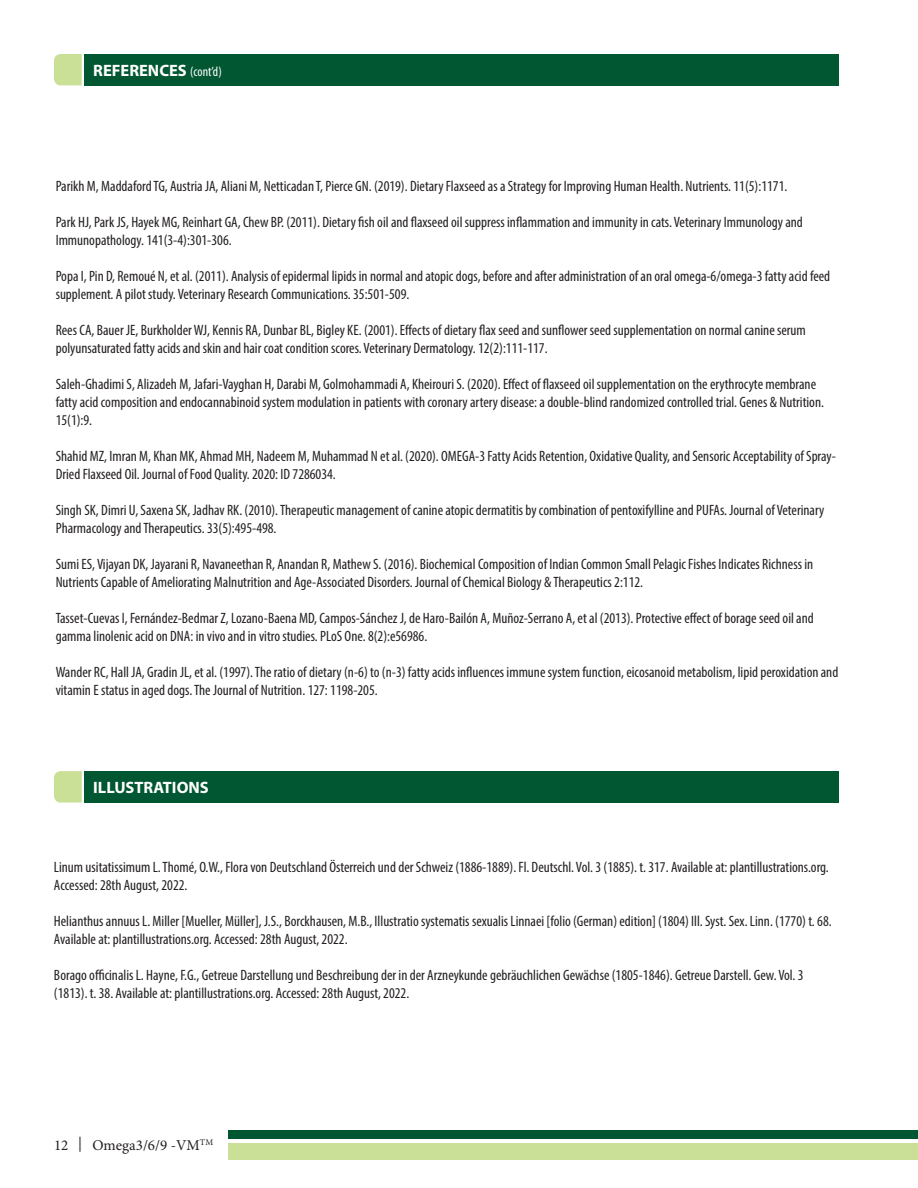
<style>
.page{position:relative;width:918px;height:1188px;background:#fff}
.page>*{position:absolute;margin:0;border:0;box-sizing:border-box;transform-origin:0 0}
.t1{font:700 16.5px "Myriad Pro";color:#fff}
.t2{font:condensed 15px/18px "Myriad Pro";color:#231f20}
.t3{font:15px "Minion Pro";color:#231f20}
.s1{font-weight:400;font-stretch:condensed;font-size:13.5px}
</style>
<div class="page">
<div style="left:228px;top:1130px;width:690px;height:9px;background:#015732"></div>
<div style="left:228px;top:1143px;width:690px;height:16px;background:#cae097"></div>
<div style="left:84px;top:54px;width:755px;height:31px;background:#015732"></div>
<svg style="left:54px;top:54px;width:28px;height:31px"></svg>
<div style="left:84px;top:771px;width:755px;height:32px;background:#015732"></div>
<svg style="left:54px;top:771px;width:28px;height:32px"></svg>
<p class="t1" style="left:93px;top:60px;width:130px">REFERENCES <span class="s1">(cont’d)</span></p>
<p class="t2" style="left:56px;top:177px;width:733px">Parikh M, Maddaford TG, Austria JA, Aliani M, Netticadan T, Pierce GN. (2019). Dietary Flaxseed as a Strategy for Improving Human Health. Nutrients. 11(5):1171.</p>
<p class="t2" style="left:56px;top:213px;width:749px">Park HJ, Park JS, Hayek MG, Reinhart GA, Chew BP. (2011). Dietary fish oil and flaxseed oil suppress inflammation and immunity in cats. Veterinary Immunology and<br>Immunopathology. 141(3-4):301-306.</p>
<p class="t2" style="left:56px;top:267px;width:776px">Popa I, Pin D, Remoué N, et al. (2011). Analysis of epidermal lipids in normal and atopic dogs, before and after administration of an oral omega-6/omega-3 fatty acid feed supplement. A pilot study. Veterinary Research Communications. 35:501-509.</p>
<p class="t2" style="left:56px;top:321px;width:752px">Rees CA, Bauer JE, Burkholder WJ, Kennis RA, Dunbar BL, Bigley KE. (2001). Effects of dietary flax seed and sunflower seed supplementation on normal canine serum polyunsaturated fatty acids and skin and hair coat condition scores. Veterinary Dermatology. 12(2):111-117.</p>
<p class="t2" style="left:56px;top:375px;width:770px">Saleh-Ghadimi S, Alizadeh M, Jafari-Vayghan H, Darabi M, Golmohammadi A, Kheirouri S. (2020). Effect of flaxseed oil supplementation on the erythrocyte membrane fatty acid composition and endocannabinoid system modulation in patients with coronary artery disease: a double-blind randomized controlled trial. Genes &amp; Nutrition.<br>15(1):9.</p>
<p class="t2" style="left:56px;top:447px;width:782px">Shahid MZ, Imran M, Khan MK, Ahmad MH, Nadeem M, Muhammad N et al. (2020). OMEGA-3 Fatty Acids Retention, Oxidative Quality, and Sensoric Acceptability of Spray-<br>Dried Flaxseed Oil. Journal of Food Quality. 2020: ID 7286034.</p>
<p class="t2" style="left:56px;top:501px;width:770px">Singh SK, Dimri U, Saxena SK, Jadhav RK. (2010). Therapeutic management of canine atopic dermatitis by combination of pentoxifylline and PUFAs. Journal of Veterinary<br>Pharmacology and Therapeutics. 33(5):495-498.</p>
<p class="t2" style="left:56px;top:555px;width:759px">Sumi ES, Vijayan DK, Jayarani R, Navaneethan R, Anandan R, Mathew S. (2016). Biochemical Composition of Indian Common Small Pelagic Fishes Indicates Richness in<br>Nutrients Capable of Ameliorating Malnutrition and Age-Associated Disorders. Journal of Chemical Biology &amp; Therapeutics 2:112.</p>
<p class="t2" style="left:56px;top:609px;width:760px">Tasset-Cuevas I, Fernández-Bedmar Z, Lozano-Baena MD, Campos-Sánchez J, de Haro-Bailón A, Muñoz-Serrano A, et al (2013). Protective effect of borage seed oil and gamma linolenic acid on DNA: in vivo and in vitro studies. PLoS One. 8(2):e56986.</p>
<p class="t2" style="left:56px;top:663px;width:784px">Wander RC, Hall JA, Gradin JL, et al. (1997). The ratio of dietary (n-6) to (n-3) fatty acids influences immune system function, eicosanoid metabolism, lipid peroxidation and vitamin E status in aged dogs. The Journal of Nutrition. 127: 1198-205.</p>
<p class="t1" style="left:93px;top:777px;width:117px">ILLUSTRATIONS</p>
<p class="t2" style="left:54px;top:858px;width:776px">Linum usitatissimum L. Thomé, O.W., Flora von Deutschland Österreich und der Schweiz (1886-1889). Fl. Deutschl. Vol. 3 (1885). t. 317. Available at: plantillustrations.org.<br>Accessed: 28th August, 2022.</p>
<p class="t2" style="left:54px;top:912px;width:779px">Helianthus annuus L. Miller [Mueller, Müller], J.S., Borckhausen, M.B., Illustratio systematis sexualis Linnaei [folio (German) edition] (1804) Ill. Syst. Sex. Linn. (1770) t. 68.<br>Available at: plantillustrations.org. Accessed: 28th August, 2022.</p>
<p class="t2" style="left:54px;top:966px;width:751px">Borago officinalis L. Hayne, F.G., Getreue Darstellung und Beschreibung der in der Arzneykunde gebräuchlichen Gewächse (1805-1846). Getreue Darstell. Gew. Vol. 3 (1813). t. 38. Available at: plantillustrations.org. Accessed: 28th August, 2022.</p>
<p class="t3" style="left:54px;top:1135px;width:161px">12 | Omega3/6/9 -VM<sup>TM</sup></p>
</div>
